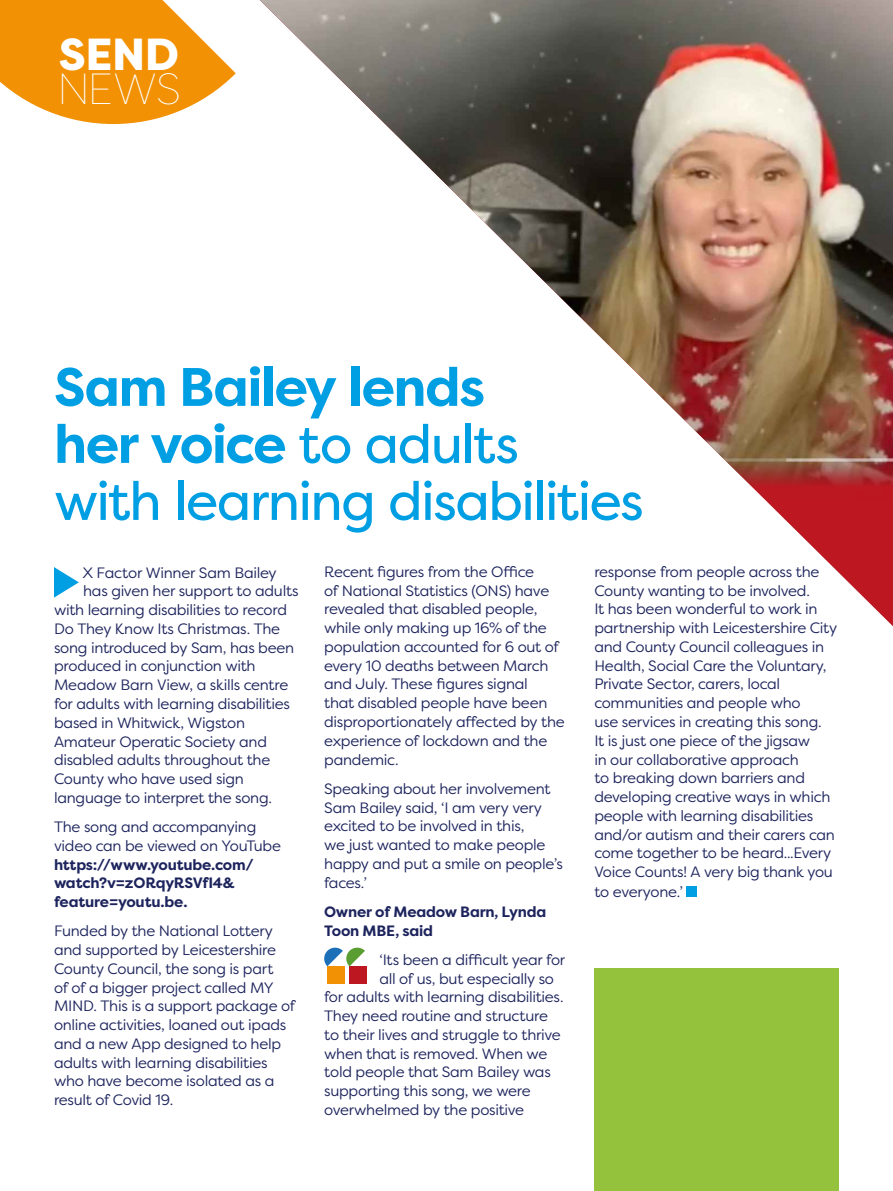
<style>
.page{position:relative;width:893px;height:1191px;background:#fff}
.page>*{position:absolute;margin:0;border:0;box-sizing:border-box;transform-origin:0 0}
.t1{font:54px/57px "Filson Pro";letter-spacing:-.035em;color:#009fe3}
.t2{font:800 44.85px "Filson Pro";color:#fff}
.t3{font:100 43.5px "Filson Pro";color:#fff}
.t4{font:15px/18.8px "Filson Pro";letter-spacing:-.015em;color:#1d245d}
.t5{font:700 15px/18.8px "Filson Pro";letter-spacing:-.015em;color:#1d245d}
.s1{font-weight:700}
.s2{font-weight:400}
</style>
<div class="page">
<svg style="left:766px;top:501px;width:127px;height:125px"></svg>
<img style="left:260px;top:0;width:633px;height:501px">
<svg style="left:0;top:0;width:236px;height:124px"></svg>
<svg style="left:54px;top:567px;width:25px;height:30px"></svg>
<div style="left:686px;top:885px;width:11px;height:11px;background:#009fe3"></div>
<div style="left:327px;top:966px;width:17px;height:17px;background:#f29103"></div>
<div style="left:349px;top:966px;width:18px;height:17px;background:#bd1822"></div>
<svg style="left:324px;top:947px;width:41px;height:19px"></svg>
<div style="left:594px;top:968px;width:245px;height:223px;background:#94c23d"></div>
<h2 class="t2" style="left:59px;top:26px;width:121px">SEND</h2>
<h3 class="t3" style="left:57px;top:62px;width:125px">NEWS</h3>
<h2 class="t1" style="left:54px;top:358px;width:591px"><span class="s1">Sam Bailey lends<br>her voice</span> to adults<br>with learning disabilities</h2>
<p class="t4" style="left:83px;top:562px;width:217px">X Factor Winner Sam Bailey has given her support to adults</p>
<p class="t4" style="left:54px;top:600px;width:242px">with learning disabilities to record<br>Do They Know Its Christmas. The song introduced by Sam, has been produced in conjunction with<br>Meadow Barn View, a skills centre for adults with learning disabilities based in Whitwick, Wigston<br>Amateur Operatic Society and disabled adults throughout the<br>County who have used sign language to interpret the song.</p>
<p class="t5" style="left:54px;top:817px;width:229px"><span class="s2">The song and accompanying video can be viewed on YouTube </span>https://www.youtube.com/ watch?v=zORqyRSVfI4&amp; feature=youtu.be.</p>
<p class="t4" style="left:54px;top:921px;width:243px">Funded by the National Lottery and supported by Leicestershire<br>County Council, the song is part<br>of of a bigger project called MY<br>MIND. This is a support package of online activities, loaned out ipads and a new App designed to help adults with learning disabilities who have become isolated as a result of Covid 19.</p>
<p class="t4" style="left:324px;top:562px;width:242px">Recent figures from the Office<br>of National Statistics (ONS) have revealed that disabled people, while only making up 16% of the population accounted for 6 out of every 10 deaths between March and July. These figures signal<br>that disabled people have been disproportionately affected by the experience of lockdown and the pandemic.</p>
<p class="t4" style="left:324px;top:778px;width:228px">Speaking about her involvement<br>Sam Bailey said, ‘I am very very excited to be involved in this,</p>
<p class="t4" style="left:324px;top:835px;width:240px">we just wanted to make people happy and put a smile on people’s faces.’</p>
<h3 class="t5" style="left:324px;top:902px;width:224px">Owner of Meadow Barn, Lynda<br>Toon MBE, said</h3>
<p class="t4" style="left:379px;top:949px;width:187px">‘Its been a difficult year for all of us, but especially so</p>
<p class="t4" style="left:324px;top:987px;width:241px">for adults with learning disabilities.<br>They need routine and structure to their lives and struggle to thrive when that is removed. When we told people that Sam Bailey was supporting this song, we were overwhelmed by the positive</p>
<p class="t4" style="left:594px;top:562px;width:244px">response from people across the<br>County wanting to be involved.<br>It has been wonderful to work in partnership with Leicestershire City and County Council colleagues in<br>Health, Social Care the Voluntary,<br>Private Sector, carers, local communities and people who</p>
<p class="t4" style="left:594px;top:712px;width:229px">use services in creating this song.<br>It is just one piece of the jigsaw in our collaborative approach</p>
<p class="t4" style="left:594px;top:768px;width:242px">to breaking down barriers and developing creative ways in which people with learning disabilities and/or autism and their carers can come together to be heard...Every<br>Voice Counts! A very big thank you to everyone.’</p>
</div>
